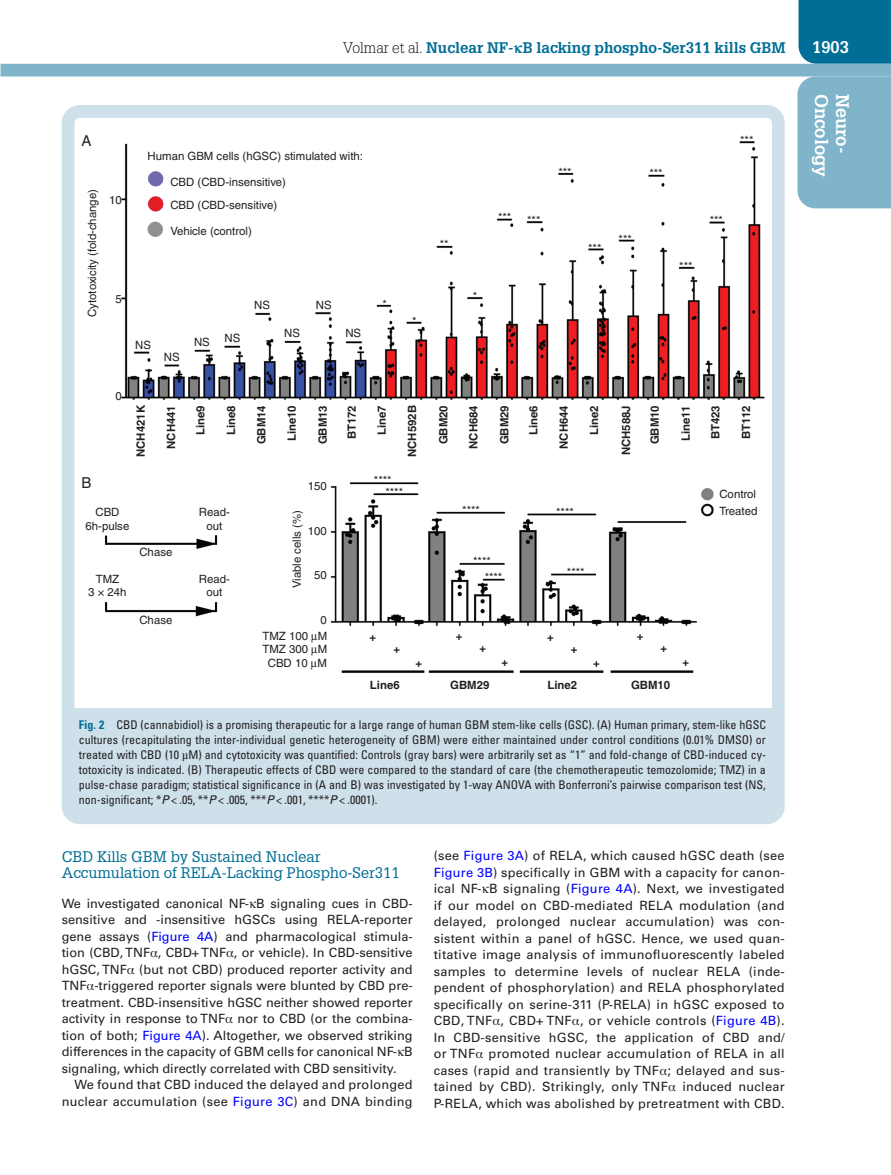
<style>
.page{position:relative;width:891px;height:1175px;background:#fff}
.page>*{position:absolute;margin:0;border:0;box-sizing:border-box;transform-origin:0 0}
.t1{font:700 18px "Glypha LT Std";color:#fff}
.t2{font:700 16.5px "Glypha LT Std";color:#fff}
.t3{font:15px/16.5px "Glypha LT Std";color:#006e96}
.t4{font:700 15px "Glypha LT Std";color:#006e96}
.t5{font:15px "Helvetica";color:#231f20}
.t6{font:12.75px/16.5px "Univers LT Std";letter-spacing:.02em;color:#231f20;text-align:justify}
.t7{font:condensed 12px/15px "Univers LT Std";color:#231f20;text-align:justify}
.t8{font:11.4px/13.6px "Helvetica";color:#231f20;text-align:center}
.t9{font:700 11.4px "Helvetica";color:#231f20}
.s1{font-weight:300;color:#231f20}
.s2{font-family:"Gandhari Unicode"}
.s3{font-weight:700;color:#006e96}
.s4{font-family:"Gandhari Unicode";font-stretch:normal}
.s5{font-style:italic;font-stretch:normal}
.s6{color:#00f}
</style>
<div class="page">
<div style="left:799px;top:0;width:92px;height:64px;background:#006e96"></div>
<div style="left:1px;top:64px;width:890px;height:12px;background:#7fb4ca"></div>
<div style="left:797px;top:76px;width:94px;height:132px;background:#7fb4ca"></div>
<div style="left:70px;top:707px;width:706px;height:104px;background:#cee0ea"></div>
<img style="left:105px;top:141px;width:659px;height:532px">
<div style="left:62px;top:105px;width:723px;height:719px;border:13px solid #cee0ea;border-radius:12px"></div>
<svg style="left:311px;top:661px;width:6px;height:8px"></svg>
<svg style="left:311px;top:634px;width:7px;height:21px"></svg>
<p class="t5" style="left:82px;top:132px;width:12px">A</p>
<p class="t8" style="left:85px;top:317px;width:129px;rotate:-90deg">Cytotoxicity (fold-change)</p>
<p class="t8" style="left:109px;top:193px;width:14px">10</p>
<p class="t8" style="left:115px;top:292px;width:8px">5</p>
<p class="t8" style="left:115px;top:389px;width:8px">0</p>
<p class="t4" style="left:343px;top:38px;width:444px"><span class="s1">Volmar et al.</span> Nuclear NF-<span class="s2">κ</span>B lacking phospho-Ser311 kills GBM</p>
<p class="t2" style="left:812px;top:37px;width:38px">1903</p>
<h1 class="t1" style="left:833px;top:94px;width:85px;rotate:90deg">Oncology</h1>
<h1 class="t1" style="left:854px;top:94px;width:61px;rotate:90deg">Neuro-</h1>
<p class="t8" style="left:740px;top:133px;width:15px">***</p>
<p class="t8" style="left:148px;top:149px;width:217px">Human GBM cells (hGSC) stimulated with:</p>
<p class="t8" style="left:558px;top:165px;width:15px">***</p>
<p class="t8" style="left:649px;top:167px;width:15px">***</p>
<p class="t8" style="left:170px;top:175px;width:117px">CBD (CBD-insensitive)</p>
<p class="t8" style="left:170px;top:224px;width:83px">Vehicle (control)</p>
<p class="t8" style="left:170px;top:198px;width:108px">CBD (CBD-sensitive)</p>
<p class="t8" style="left:498px;top:210px;width:15px">***</p>
<p class="t8" style="left:527px;top:213px;width:15px">***</p>
<p class="t8" style="left:710px;top:213px;width:15px">***</p>
<p class="t8" style="left:619px;top:232px;width:15px">***</p>
<p class="t8" style="left:135px;top:338px;width:17px">NS</p>
<p class="t8" style="left:164px;top:350px;width:17px">NS</p>
<p class="t8" style="left:194px;top:335px;width:17px">NS</p>
<p class="t8" style="left:225px;top:331px;width:17px">NS</p>
<p class="t8" style="left:254px;top:298px;width:17px">NS</p>
<p class="t8" style="left:316px;top:298px;width:17px">NS</p>
<p class="t8" style="left:284px;top:326px;width:17px">NS</p>
<p class="t8" style="left:345px;top:326px;width:17px">NS</p>
<p class="t8" style="left:383px;top:297px;width:6px">*</p>
<p class="t8" style="left:440px;top:237px;width:10px">**</p>
<p class="t8" style="left:412px;top:314px;width:6px">*</p>
<p class="t8" style="left:473px;top:289px;width:6px">*</p>
<p class="t8" style="left:588px;top:241px;width:15px">***</p>
<p class="t8" style="left:679px;top:259px;width:15px">***</p>
<p class="t9" style="left:134px;top:457px;width:53px;rotate:-90deg">NCH421K</p>
<p class="t9" style="left:164px;top:449px;width:45px;rotate:-90deg">NCH441</p>
<p class="t9" style="left:224px;top:435px;width:31px;rotate:-90deg">Line8</p>
<p class="t9" style="left:255px;top:444px;width:41px;rotate:-90deg">GBM14</p>
<p class="t9" style="left:557px;top:449px;width:45px;rotate:-90deg">NCH644</p>
<p class="t9" style="left:619px;top:455px;width:52px;rotate:-90deg">NCH588J</p>
<p class="t9" style="left:708px;top:439px;width:36px;rotate:-90deg">BT423</p>
<p class="t9" style="left:739px;top:439px;width:36px;rotate:-90deg">BT112</p>
<p class="t9" style="left:375px;top:435px;width:31px;rotate:-90deg">Line7</p>
<p class="t9" style="left:527px;top:435px;width:31px;rotate:-90deg">Line6</p>
<p class="t9" style="left:587px;top:435px;width:31px;rotate:-90deg">Line2</p>
<p class="t9" style="left:467px;top:449px;width:45px;rotate:-90deg">NCH684</p>
<p class="t9" style="left:285px;top:441px;width:38px;rotate:-90deg">Line10</p>
<p class="t9" style="left:316px;top:444px;width:41px;rotate:-90deg">GBM13</p>
<p class="t9" style="left:437px;top:444px;width:41px;rotate:-90deg">GBM20</p>
<p class="t9" style="left:679px;top:441px;width:38px;rotate:-90deg">Line11</p>
<p class="t9" style="left:497px;top:444px;width:41px;rotate:-90deg">GBM29</p>
<p class="t9" style="left:648px;top:444px;width:41px;rotate:-90deg">GBM10</p>
<p class="t9" style="left:193px;top:435px;width:31px;rotate:-90deg">Line9</p>
<p class="t9" style="left:345px;top:439px;width:36px;rotate:-90deg">BT172</p>
<p class="t9" style="left:405px;top:457px;width:53px;rotate:-90deg">NCH592B</p>
<p class="t5" style="left:82px;top:473px;width:12px">B</p>
<p class="t8" style="left:86px;top:505px;width:45px">CBD<br>6h-pulse</p>
<p class="t8" style="left:199px;top:505px;width:33px">Read&shy;out</p>
<p class="t8" style="left:88px;top:572px;width:40px">TMZ<br>3 × 24h</p>
<p class="t8" style="left:139px;top:545px;width:34px">Chase</p>
<p class="t8" style="left:139px;top:613px;width:34px">Chase</p>
<p class="t8" style="left:199px;top:572px;width:33px">Read&shy;out</p>
<p class="t8" style="left:308px;top:479px;width:21px">150</p>
<p class="t8" style="left:308px;top:524px;width:21px">100</p>
<p class="t8" style="left:314px;top:568px;width:14px">50</p>
<p class="t8" style="left:321px;top:613px;width:8px">0</p>
<p class="t8" style="left:290px;top:588px;width:80px;rotate:-90deg">Viable cells (%)</p>
<p class="t8" style="left:262px;top:629px;width:66px">TMZ 100 M</p>
<p class="t8" style="left:262px;top:642px;width:66px">TMZ 300 M</p>
<p class="t8" style="left:374px;top:473px;width:19px">****</p>
<p class="t8" style="left:385px;top:485px;width:19px">****</p>
<p class="t9" style="left:370px;top:629px;width:8px">+</p>
<p class="t9" style="left:393px;top:642px;width:8px">+</p>
<p class="t8" style="left:719px;top:487px;width:38px">Control</p>
<p class="t8" style="left:462px;top:503px;width:19px">****</p>
<p class="t8" style="left:556px;top:505px;width:19px">****</p>
<p class="t8" style="left:719px;top:504px;width:39px">Treated</p>
<p class="t8" style="left:473px;top:554px;width:19px">****</p>
<p class="t8" style="left:567px;top:565px;width:19px">****</p>
<p class="t8" style="left:485px;top:570px;width:19px">****</p>
<p class="t9" style="left:456px;top:629px;width:8px">+</p>
<p class="t9" style="left:547px;top:629px;width:8px">+</p>
<p class="t9" style="left:637px;top:629px;width:8px">+</p>
<p class="t9" style="left:480px;top:641px;width:8px">+</p>
<p class="t9" style="left:571px;top:642px;width:8px">+</p>
<p class="t9" style="left:661px;top:641px;width:8px">+</p>
<p class="t8" style="left:268px;top:656px;width:61px">CBD 10 M</p>
<p class="t9" style="left:683px;top:655px;width:8px">+</p>
<p class="t9" style="left:502px;top:655px;width:8px">+</p>
<p class="t9" style="left:415px;top:655px;width:8px">+</p>
<p class="t9" style="left:593px;top:655px;width:8px">+</p>
<p class="t9" style="left:370px;top:677px;width:31px">Line6</p>
<p class="t9" style="left:450px;top:677px;width:41px">GBM29</p>
<p class="t9" style="left:547px;top:677px;width:31px">Line2</p>
<p class="t9" style="left:631px;top:677px;width:41px">GBM10</p>
<p class="t7" style="left:79px;top:717px;width:689px"><span class="s3">Fig. 2</span> CBD (cannabidiol) is a promising therapeutic for a large range of human GBM stem-like cells (GSC). (A) Human primary, stem-like hGSC cultures (recapitulating the inter-individual genetic heterogeneity of GBM) were either maintained under control conditions (0.01% DMSO) or treated with CBD (10 <span class="s4">µ</span>M) and cytotoxicity was quantified: Controls (gray bars) were arbitrarily set as “1” and fold-change of CBD-induced cy&shy;totoxicity is indicated. (B) Therapeutic effects of CBD were compared to the standard of care (the chemotherapeutic temozolomide; TMZ) in a pulse-chase paradigm; statistical significance in (A and B) was investigated by 1-way ANOVA with Bonferroni’s pairwise comparison test (NS, non-significant; *<span class="s5">P</span> &lt; .05, **<span class="s5">P</span> &lt; .005, ***<span class="s5">P</span> &lt; .001, ****<span class="s5">P</span> &lt; .0001).</p>
<p class="t3" style="left:62px;top:848px;width:340px">CBD Kills GBM by Sustained Nuclear<br>Accumulation of RELA-Lacking Phospho-Ser311</p>
<p class="t6" style="left:62px;top:895px;width:353px">We investigated canonical NF-<span class="s2">κ</span>B signaling cues in CBD&shy;sensitive and -insensitive hGSCs using RELA-reporter gene assays (<span class="s6">Figure 4A</span>) and pharmacological stimula&shy;tion (CBD, TNF<span class="s2">α</span>, CBD+ TNF<span class="s2">α</span>, or vehicle). In CBD-sensitive hGSC, TNF<span class="s2">α</span> (but not CBD) produced reporter activity and TNF<span class="s2">α</span>-triggered reporter signals were blunted by CBD pre&shy;treatment. CBD-insensitive hGSC neither showed reporter activity in response to TNF<span class="s2">α</span> nor to CBD (or the combina&shy;tion of both; <span class="s6">Figure 4A</span>). Altogether, we observed striking differences in the capacity of GBM cells for canonical NF-<span class="s2">κ</span>B signaling, which directly correlated with CBD sensitivity.</p>
<p class="t6" style="left:62px;top:1076px;width:353px;text-align:right">We found that CBD induced the delayed and prolonged nuclear accumulation (see <span class="s6">Figure 3C</span>) and DNA binding</p>
<p class="t6" style="left:434px;top:847px;width:353px">(see <span class="s6">Figure 3A</span>) of RELA, which caused hGSC death (see <span class="s6">Figure 3B</span>) specifically in GBM with a capacity for canon&shy;ical NF-<span class="s2">κ</span>B signaling (<span class="s6">Figure 4A</span>). Next, we investigated if our model on CBD-mediated RELA modulation (and delayed, prolonged nuclear accumulation) was con&shy;sistent within a panel of hGSC. Hence, we used quan&shy;titative image analysis of immunofluorescently labeled samples to determine levels of nuclear RELA (inde&shy;pendent of phosphorylation) and RELA phosphorylated specifically on serine-311 (P-RELA) in hGSC exposed to CBD, TNF<span class="s2">α</span>, CBD+ TNF<span class="s2">α</span>, or vehicle controls (<span class="s6">Figure 4B</span>).<br>In CBD-sensitive hGSC, the application of CBD and/ or TNF<span class="s2">α</span> promoted nuclear accumulation of RELA in all cases (rapid and transiently by TNF<span class="s2">α</span>; delayed and sus&shy;tained by CBD). Strikingly, only TNF<span class="s2">α</span> induced nuclear P-RELA, which was abolished by pretreatment with CBD.</p>
</div>
